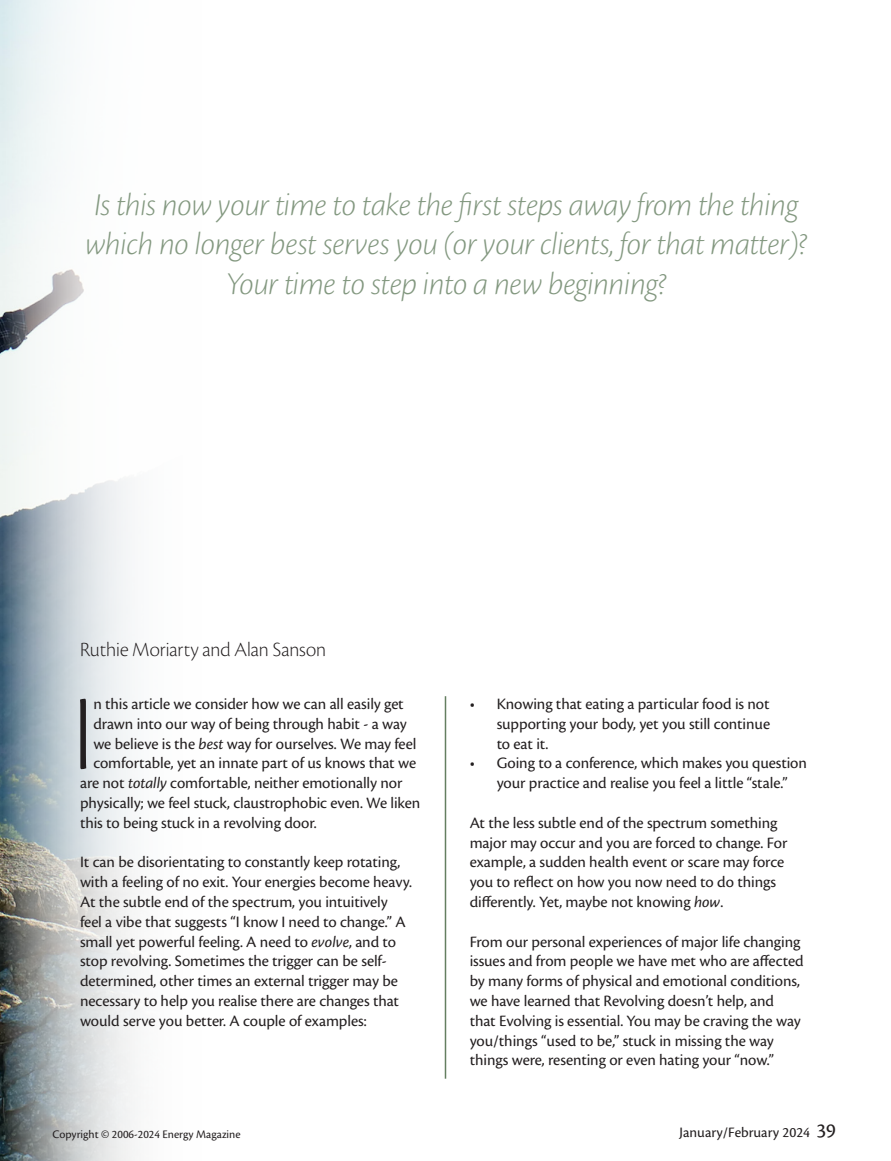
<style>
.page{position:relative;width:891px;height:1161px;background:#fff}
.page>*{position:absolute;margin:0;border:0;box-sizing:border-box;transform-origin:0 0}
.t1{font:111.15px "Cronos Pro Lt Disp";color:#231f20}
.t2{font:33px "Cronos Pro Lt Disp It";letter-spacing:-.005em;color:#839880}
.t3{font:21px "Cronos Pro Lt Disp";color:#231f20}
.t4{font:16.5px/19.8px "Cronos Pro";letter-spacing:-.005em;color:#231f20}
.t5{font:15px "Cronos Pro";color:#231f20}
.t6{font:12px "Cronos Pro";color:#231f20}
.s1{font-style:italic}
.s2{font-size:21px}
</style>
<div class="page">
<svg style="left:1px;top:0;width:134px;height:1161px"></svg>
<hr style="left:445px;top:696px;width:1px;height:383px;background:#647f60">
<p class="t2" style="left:94px;top:186px;width:705px">Is this now your time to take the first steps away from the thing</p>
<p class="t2" style="left:85px;top:226px;width:723px">which no longer best serves you (or your clients, for that matter)?</p>
<p class="t2" style="left:226px;top:265px;width:442px">Your time to step into a new beginning?</p>
<p class="t3" style="left:80px;top:637px;width:248px">Ruthie Moriarty and Alan Sanson</p>
<p class="t1" style="left:72px;top:670px;width:23px">I</p>
<p class="t4" style="left:93px;top:694px;width:312px">n this article we consider how we can all easily get</p>
<p class="t4" style="left:93px;top:714px;width:315px">drawn into our way of being through habit - a way</p>
<p class="t4" style="left:93px;top:734px;width:324px">we believe is the <span class="s1">best</span> way for ourselves. We may feel</p>
<p class="t4" style="left:93px;top:754px;width:324px">comfortable, yet an innate part of us knows that we</p>
<p class="t4" style="left:80px;top:773px;width:324px">are not <span class="s1">totally</span> comfortable, neither emotionally nor</p>
<p class="t4" style="left:80px;top:793px;width:342px">physically; we feel stuck, claustrophobic even. We liken</p>
<p class="t4" style="left:80px;top:813px;width:238px">this to being stuck in a revolving door.</p>
<p class="t4" style="left:80px;top:853px;width:333px">It can be disorientating to constantly keep rotating, with a feeling of no exit. Your energies become heavy.<br>At the subtle end of the spectrum, you intuitively feel a vibe that suggests “I know I need to change.” A small yet powerful feeling. A need to <span class="s1">evolve</span>, and to stop revolving. Sometimes the trigger can be self&shy;determined, other times an external trigger may be necessary to help you realise there are changes that would serve you better. A couple of examples:</p>
<p class="t4" style="left:497px;top:694px;width:275px;text-align:justify;text-indent:-27px">• Knowing that eating a particular food is not supporting your body, yet you still continue to eat it.</p>
<p class="t4" style="left:470px;top:754px;width:339px;text-align:center">• Going to a conference, which makes you question your practice and realise you feel a little “stale.”</p>
<p class="t4" style="left:470px;top:813px;width:319px">At the less subtle end of the spectrum something major may occur and you are forced to change. For example, a sudden health event or scare may force you to reflect on how you now need to do things differently. Yet, maybe not knowing <span class="s1">how</span>.</p>
<p class="t4" style="left:470px;top:932px;width:336px">From our personal experiences of major life changing issues and from people we have met who are affected by many forms of physical and emotional conditions, we have learned that Revolving doesn’t help, and that Evolving is essential. You may be craving the way you/things “used to be,” stuck in missing the way things were, resenting or even hating your “now.”</p>
<p class="t6" style="left:52px;top:1127px;width:190px">Copyright © 2006-2024 Energy Magazine</p>
<p class="t5" style="left:680px;top:1124px;width:158px">January/February 2024 <span class="s2">39</span></p>
</div>
